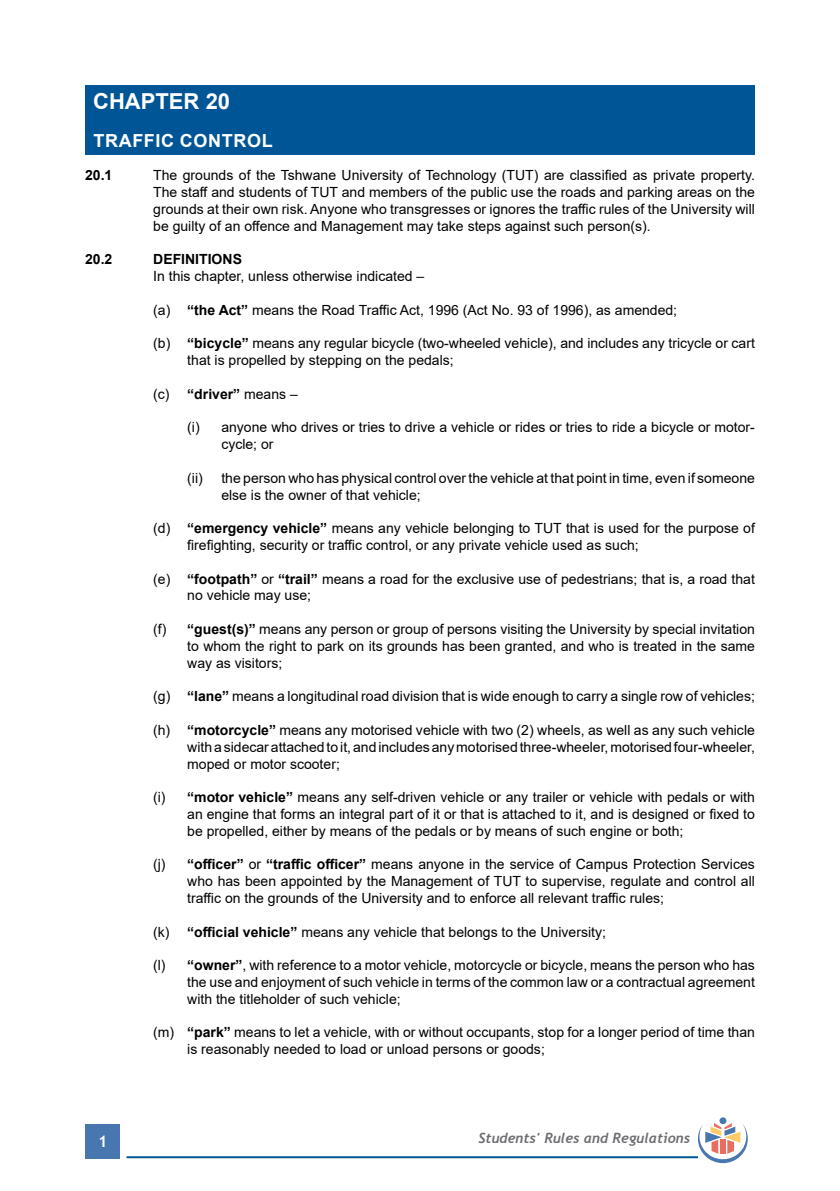
<style>
.page{position:relative;width:840px;height:1191px;background:#fff}
.page>*{position:absolute;margin:0;border:0;box-sizing:border-box;transform-origin:0 0}
.t1{font:700 22px "Arial";color:#fff}
.t2{font:700 18px "Arial";letter-spacing:.035em;color:#fff}
.t3{font:700 16px "Trebuchet MS";color:#fff}
.t4{font:14px/16.8px "Arial";color:#000;text-align:justify}
.t5{font:italic 700 14px "Trebuchet";color:#6d6e71}
.t6{font:700 14px "Arial";color:#000}
.s1{font-weight:700}
</style>
<div class="page">
<div style="left:86px;top:1124px;width:34px;height:34px;background:#4777ae"></div>
<hr style="left:126px;top:1156px;width:571px;height:2px;background:#005596">
<div style="left:719px;top:1117px;width:7px;height:7px;background:#4777ae;border-radius:50%"></div>
<svg style="left:697px;top:1123px;width:50px;height:40px"></svg>
<div style="left:85px;top:85px;width:669px;height:70px;background:#005596"></div>
<h1 class="t1" style="left:93px;top:86px;width:138px">CHAPTER 20</h1>
<p class="t2" style="left:93px;top:128px;width:181px">TRAFFIC CONTROL</p>
<p class="t6" style="left:85px;top:165px;width:29px">20.1</p>
<p class="t4" style="left:153px;top:167px;width:603px">The grounds of the Tshwane University of Technology (TUT) are classified as private property.<br>The staff and students of TUT and members of the public use the roads and parking areas on the grounds at their own risk. Anyone who transgresses or ignores the traffic rules of the University will be guilty of an offence and Management may take steps against such person(s).</p>
<p class="t6" style="left:85px;top:249px;width:29px">20.2</p>
<p class="t6" style="left:153px;top:249px;width:90px">DEFINITIONS</p>
<p class="t4" style="left:153px;top:268px;width:272px">In this chapter, unless otherwise indicated –</p>
<p class="t4" style="left:153px;top:301px;width:525px">(a) <span class="s1">“the Act”</span> means the Road Traffic Act, 1996 (Act No. 93 of 1996), as amended;</p>
<p class="t4" style="left:187px;top:335px;width:569px;text-indent:-34px">(b) <span class="s1">“bicycle”</span> means any regular bicycle (two-wheeled vehicle), and includes any tricycle or cart that is propelled by stepping on the pedals;</p>
<p class="t4" style="left:153px;top:385px;width:146px">(c) <span class="s1">“driver”</span> means –</p>
<p class="t4" style="left:221px;top:419px;width:535px;text-indent:-34px">(i) anyone who drives or tries to drive a vehicle or rides or tries to ride a bicycle or motor&shy;cycle; or</p>
<p class="t4" style="left:187px;top:469px;width:17px">(ii)</p>
<p class="t4" style="left:221px;top:469px;width:535px">the person who has physical control over the vehicle at that point in time, even if someone else is the owner of that vehicle;</p>
<p class="t4" style="left:187px;top:520px;width:569px;text-indent:-34px">(d) <span class="s1">“emergency vehicle”</span> means any vehicle belonging to TUT that is used for the purpose of firefighting, security or traffic control, or any private vehicle used as such;</p>
<p class="t4" style="left:187px;top:570px;width:569px;text-indent:-34px">(e) <span class="s1">“footpath”</span> or <span class="s1">“trail”</span> means a road for the exclusive use of pedestrians; that is, a road that no vehicle may use;</p>
<p class="t4" style="left:187px;top:620px;width:569px;text-indent:-34px">(f) <span class="s1">“guest(s)”</span> means any person or group of persons visiting the University by special invitation to whom the right to park on its grounds has been granted, and who is treated in the same way as visitors;</p>
<p class="t4" style="left:153px;top:688px;width:603px">(g) <span class="s1">“lane”</span> means a longitudinal road division that is wide enough to carry a single row of vehicles;</p>
<p class="t4" style="left:187px;top:721px;width:569px;text-indent:-34px">(h) <span class="s1">“motorcycle”</span> means any motorised vehicle with two (2) wheels, as well as any such vehicle withasidecarattachedtoit,andincludesanymotorisedthree-wheeler,motorisedfour-wheeler, moped or motor scooter;</p>
<p class="t4" style="left:187px;top:788px;width:569px;text-indent:-34px">(i) <span class="s1">“motor vehicle”</span> means any self-driven vehicle or any trailer or vehicle with pedals or with an engine that forms an integral part of it or that is attached to it, and is designed or fixed to be propelled, either by means of the pedals or by means of such engine or both;</p>
<p class="t4" style="left:187px;top:856px;width:569px;text-indent:-34px">(j) <span class="s1">“officer”</span> or <span class="s1">“traffic officer”</span> means anyone in the service of Campus Protection Services who has been appointed by the Management of TUT to supervise, regulate and control all traffic on the grounds of the University and to enforce all relevant traffic rules;</p>
<p class="t4" style="left:153px;top:923px;width:454px">(k) <span class="s1">“official vehicle”</span> means any vehicle that belongs to the University;</p>
<p class="t4" style="left:187px;top:956px;width:569px;text-indent:-34px">(l) <span class="s1">“owner”</span>, with reference to a motor vehicle, motorcycle or bicycle, means the person who has the use and enjoyment of such vehicle in terms of the common law or a contractual agreement with the titleholder of such vehicle;</p>
<p class="t4" style="left:187px;top:1024px;width:569px;text-indent:-34px">(m) <span class="s1">“park”</span> means to let a vehicle, with or without occupants, stop for a longer period of time than is reasonably needed to load or unload persons or goods;</p>
<p class="t3" style="left:98px;top:1131px;width:11px">1</p>
<p class="t5" style="left:478px;top:1129px;width:213px">Students' Rules and Regulations</p>
</div>
